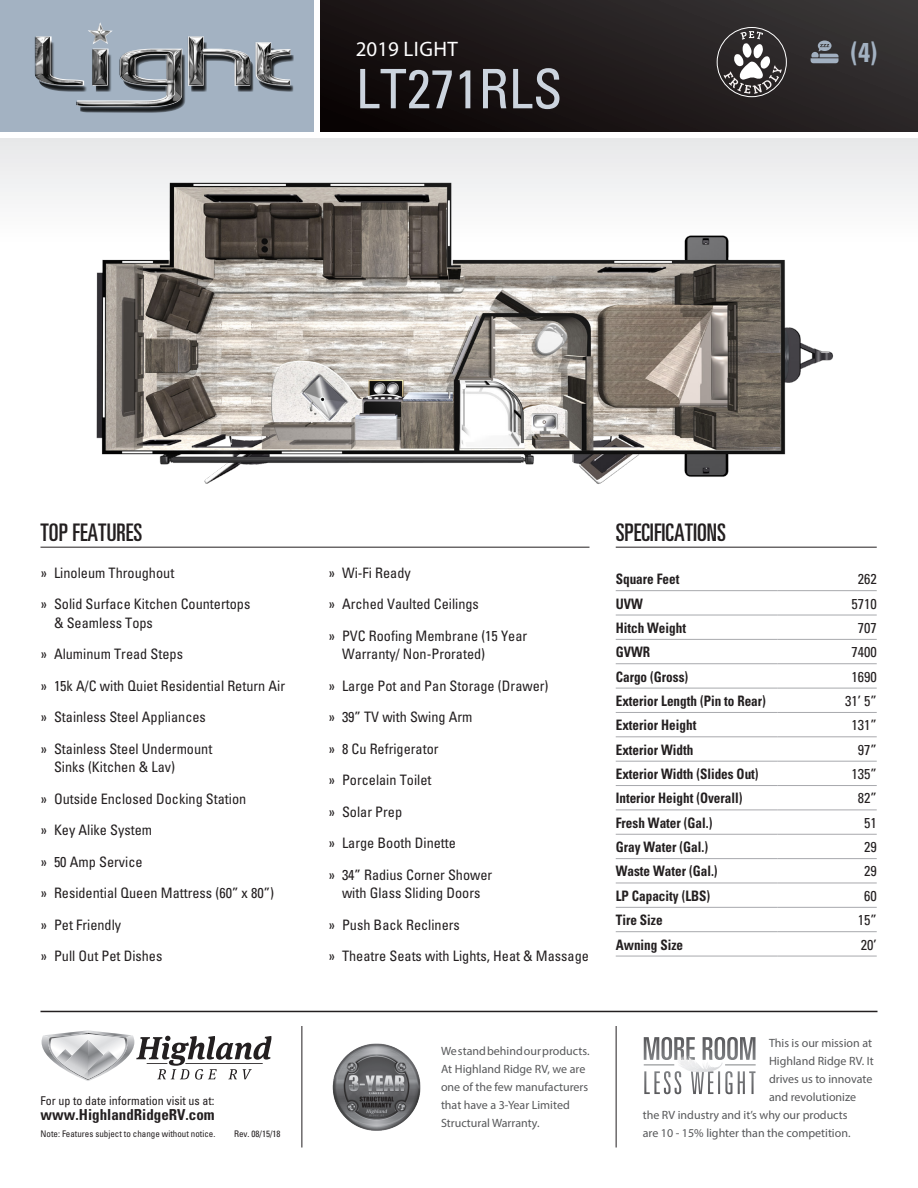
<style>
.page{position:relative;width:918px;height:1188px;background:#fff}
.page>*{position:absolute;margin:0;border:0;box-sizing:border-box;transform-origin:0 0}
.t1{font:54px "Nova Condensed S Si Condensed";color:#ccd4de}
.t2{font:700 condensed 27px "Nova Condensed S Si";color:#a3b2c2}
.Standards_Options_He{font:ultra-condensed 24px "Nova Ultra S Si";color:#231f20}
.t3{font:21px "Myriad Pro";letter-spacing:.02em;color:#fff}
.t4{font:700 condensed 15px "Nova Condensed S Si";color:#231f20}
.Specs{font:14.25px/18.6px "Nova Condensed S Si Condensed";color:#231f20}
.Specs_Title{font:700 condensed 14.25px "Nova Condensed S Si";color:#231f20;scale:.93 1}
.t5{font:12px/18px "Myriad Pro";color:#57585a}
.t6{font:12px "Nova Condensed S Si Condensed";color:#231f20}
.t7{font:9px "Nova Condensed S Si Condensed";color:#231f20}
</style>
<div class="page">
<svg style="left:41px;top:1030px;width:230px;height:51px"></svg>
<hr style="left:302px;top:1026px;width:1px;height:122px;background:#231f20">
<hr style="left:616px;top:1026px;width:1px;height:122px;background:#231f20">
<hr style="left:40px;top:1011px;width:838px;height:1px;background:#231f20">
<svg style="left:644px;top:1037px;width:112px;height:57px"></svg>
<div style="left:0;top:138px;width:918px;height:108px;background:linear-gradient(to bottom,#e7e8e9,#fff)"></div>
<div style="left:321px;top:0;width:597px;height:132px;background:linear-gradient(to right,#10090a,#343031)"></div>
<div style="left:0;top:0;width:314px;height:132px;background:#a3b2c2"></div>
<img style="left:35px;top:36px;width:259px;height:77px">
<img style="left:36px;top:22px;width:255px;height:85px">
<svg style="left:811px;top:41px;width:28px;height:22px"></svg>
<img style="left:76px;top:168px;width:765px;height:316px">
<hr style="left:616px;top:547px;width:261px;height:1px;background:#231f20">
<hr style="left:616px;top:590px;width:162px;height:1px;background:#a8a9ad">
<hr style="left:778px;top:590px;width:99px;height:1px;background:#a8a9ad">
<hr style="left:616px;top:615px;width:162px;height:1px;background:#a8a9ad">
<hr style="left:778px;top:615px;width:99px;height:1px;background:#a8a9ad">
<hr style="left:616px;top:639px;width:162px;height:1px;background:#a8a9ad">
<hr style="left:778px;top:639px;width:99px;height:1px;background:#a8a9ad">
<hr style="left:616px;top:663px;width:162px;height:1px;background:#a8a9ad">
<hr style="left:778px;top:663px;width:99px;height:1px;background:#a8a9ad">
<hr style="left:616px;top:688px;width:162px;height:1px;background:#a8a9ad">
<hr style="left:778px;top:688px;width:99px;height:1px;background:#a8a9ad">
<hr style="left:616px;top:712px;width:162px;height:1px;background:#a8a9ad">
<hr style="left:778px;top:712px;width:99px;height:1px;background:#a8a9ad">
<hr style="left:616px;top:736px;width:162px;height:1px;background:#a8a9ad">
<hr style="left:778px;top:736px;width:99px;height:1px;background:#a8a9ad">
<hr style="left:616px;top:761px;width:162px;height:1px;background:#a8a9ad">
<hr style="left:778px;top:761px;width:99px;height:1px;background:#a8a9ad">
<hr style="left:616px;top:785px;width:162px;height:1px;background:#a8a9ad">
<hr style="left:778px;top:785px;width:99px;height:1px;background:#a8a9ad">
<hr style="left:616px;top:810px;width:162px;height:1px;background:#a8a9ad">
<hr style="left:778px;top:810px;width:99px;height:1px;background:#a8a9ad">
<hr style="left:616px;top:834px;width:162px;height:1px;background:#a8a9ad">
<hr style="left:778px;top:834px;width:99px;height:1px;background:#a8a9ad">
<hr style="left:616px;top:858px;width:162px;height:1px;background:#a8a9ad">
<hr style="left:778px;top:858px;width:99px;height:1px;background:#a8a9ad">
<hr style="left:616px;top:883px;width:162px;height:1px;background:#a8a9ad">
<hr style="left:778px;top:883px;width:99px;height:1px;background:#a8a9ad">
<hr style="left:616px;top:907px;width:162px;height:1px;background:#a8a9ad">
<hr style="left:778px;top:907px;width:99px;height:1px;background:#a8a9ad">
<hr style="left:616px;top:931px;width:162px;height:1px;background:#a8a9ad">
<hr style="left:778px;top:931px;width:99px;height:1px;background:#a8a9ad">
<hr style="left:616px;top:956px;width:162px;height:1px;background:#a8a9ad">
<hr style="left:778px;top:956px;width:99px;height:1px;background:#a8a9ad">
<hr style="left:40px;top:547px;width:550px;height:1px;background:#231f20">
<div style="left:717px;top:27px;width:70px;height:70px;border:1px solid #fff;border-radius:50%"></div>
<svg style="left:724px;top:31px;width:58px;height:63px"></svg>
<img style="left:332px;top:1043px;width:89px;height:88px">
<p class="t3" style="left:356px;top:36px;width:104px">2019 LIGHT</p>
<p class="t1" style="left:356px;top:54px;width:208px">LT271RLS</p>
<p class="t2" style="left:851px;top:35px;width:28px">(4)</p>
<p class="Standards_Options_He" style="left:40px;top:518px;width:103px">TOP FEATURES</p>
<p class="Specs" style="left:40px;top:563px;width:135px">» Linoleum Throughout</p>
<p class="Specs" style="left:54px;top:594px;width:198px;text-indent:-14px">» Solid Surface Kitchen Countertops &amp; Seamless Tops</p>
<p class="Specs" style="left:40px;top:644px;width:144px">» Aluminum Tread Steps</p>
<p class="Specs" style="left:40px;top:676px;width:246px">» 15k A/C with Quiet Residential Return Air</p>
<p class="Specs" style="left:40px;top:707px;width:167px">» Stainless Steel Appliances</p>
<p class="Specs" style="left:54px;top:739px;width:160px;text-indent:-14px">» Stainless Steel Undermount<br>Sinks (Kitchen &amp; Lav)</p>
<p class="Specs" style="left:40px;top:789px;width:207px">» Outside Enclosed Docking Station</p>
<p class="Specs" style="left:40px;top:820px;width:113px">» Key Alike System</p>
<p class="Specs" style="left:40px;top:852px;width:104px">» 50 Amp Service</p>
<p class="Specs" style="left:40px;top:883px;width:235px">» Residential Queen Mattress (60” x 80”)</p>
<p class="Specs" style="left:40px;top:915px;width:82px">» Pet Friendly</p>
<p class="Specs" style="left:40px;top:946px;width:123px">» Pull Out Pet Dishes</p>
<p class="t6" style="left:41px;top:1093px;width:175px">For up to date information visit us at:</p>
<p class="t4" style="left:41px;top:1106px;width:176px">www.HighlandRidgeRV.com</p>
<p class="t7" style="left:41px;top:1128px;width:176px">Note: Features subject to change without notice.</p>
<p class="t7" style="left:234px;top:1128px;width:48px">Rev. 08/15/18</p>
<p class="Specs" style="left:328px;top:563px;width:84px">» Wi-Fi Ready</p>
<p class="Specs" style="left:328px;top:594px;width:152px">» Arched Vaulted Ceilings</p>
<p class="Specs" style="left:342px;top:626px;width:187px;text-indent:-14px">» PVC Roofing Membrane (15 Year<br>Warranty/ Non-Prorated)</p>
<p class="Specs" style="left:328px;top:676px;width:222px">» Large Pot and Pan Storage (Drawer)</p>
<p class="Specs" style="left:328px;top:707px;width:146px">» 39” TV with Swing Arm</p>
<p class="Specs" style="left:328px;top:739px;width:112px">» 8 Cu Refrigerator</p>
<p class="Specs" style="left:328px;top:770px;width:104px">» Porcelain Toilet</p>
<p class="Specs" style="left:328px;top:802px;width:75px">» Solar Prep</p>
<p class="Specs" style="left:328px;top:833px;width:129px">» Large Booth Dinette</p>
<p class="Specs" style="left:328px;top:865px;width:165px;text-align:center">» 34” Radius Corner Shower with Glass Sliding Doors</p>
<p class="Specs" style="left:328px;top:915px;width:133px">» Push Back Recliners</p>
<p class="Specs" style="left:328px;top:946px;width:262px">» Theatre Seats with Lights, Heat &amp; Massage</p>
<p class="Standards_Options_He" style="left:616px;top:518px;width:112px">SPECIFICATIONS</p>
<p class="Specs_Title" style="left:616px;top:570px;width:70px">Square Feet</p>
<p class="Specs" style="left:858px;top:569px;width:20px">262</p>
<p class="Specs_Title" style="left:616px;top:595px;width:31px">UVW</p>
<p class="Specs" style="left:851px;top:594px;width:27px">5710</p>
<p class="Specs_Title" style="left:616px;top:619px;width:77px">Hitch Weight</p>
<p class="Specs" style="left:858px;top:618px;width:20px">707</p>
<p class="Specs_Title" style="left:616px;top:643px;width:39px">GVWR</p>
<p class="Specs" style="left:851px;top:642px;width:27px">7400</p>
<p class="Specs_Title" style="left:616px;top:668px;width:79px">Cargo (Gross)</p>
<p class="Specs" style="left:851px;top:667px;width:27px">1690</p>
<p class="Specs_Title" style="left:616px;top:692px;width:163px">Exterior Length (Pin to Rear)</p>
<p class="Specs" style="left:845px;top:691px;width:33px">31’ 5”</p>
<p class="Specs_Title" style="left:616px;top:716px;width:88px">Exterior Height</p>
<p class="Specs" style="left:851px;top:716px;width:27px">131”</p>
<p class="Specs_Title" style="left:616px;top:741px;width:85px">Exterior Width</p>
<p class="Specs" style="left:858px;top:740px;width:20px">97”</p>
<p class="Specs_Title" style="left:616px;top:765px;width:155px">Exterior Width (Slides Out)</p>
<p class="Specs" style="left:851px;top:764px;width:27px">135”</p>
<p class="Specs_Title" style="left:616px;top:789px;width:138px">Interior Height (Overall)</p>
<p class="Specs" style="left:858px;top:789px;width:20px">82”</p>
<p class="Specs_Title" style="left:616px;top:814px;width:105px">Fresh Water (Gal.)</p>
<p class="Specs" style="left:864px;top:813px;width:14px">51</p>
<p class="Specs_Title" style="left:616px;top:838px;width:101px">Gray Water (Gal.)</p>
<p class="Specs" style="left:864px;top:837px;width:14px">29</p>
<p class="Specs_Title" style="left:616px;top:863px;width:111px">Waste Water (Gal.)</p>
<p class="Specs" style="left:864px;top:862px;width:14px">29</p>
<p class="Specs_Title" style="left:616px;top:887px;width:103px">LP Capacity (LBS)</p>
<p class="Specs" style="left:864px;top:886px;width:14px">60</p>
<p class="Specs_Title" style="left:616px;top:911px;width:52px">Tire Size</p>
<p class="Specs" style="left:858px;top:910px;width:20px">15”</p>
<p class="Specs_Title" style="left:616px;top:936px;width:74px">Awning Size</p>
<p class="Specs" style="left:861px;top:935px;width:17px">20’</p>
<p class="t5" style="left:441px;top:1042px;width:150px">We stand behind our products.<br>At Highland Ridge RV, we are one of the few manufacturers that have a 3-Year Limited<br>Structural Warranty.</p>
<p class="t5" style="left:769px;top:1033px;width:105px">This is our mission at</p>
<p class="t5" style="left:769px;top:1051px;width:106px">Highland Ridge RV. It</p>
<p class="t5" style="left:769px;top:1069px;width:105px">drives us to innovate</p>
<p class="t5" style="left:769px;top:1087px;width:89px">and revolutionize</p>
<p class="t5" style="left:643px;top:1105px;width:206px">the RV industry and it’s why our products</p>
<p class="t5" style="left:643px;top:1123px;width:209px">are 10 - 15% lighter than the competition.</p>
</div>
